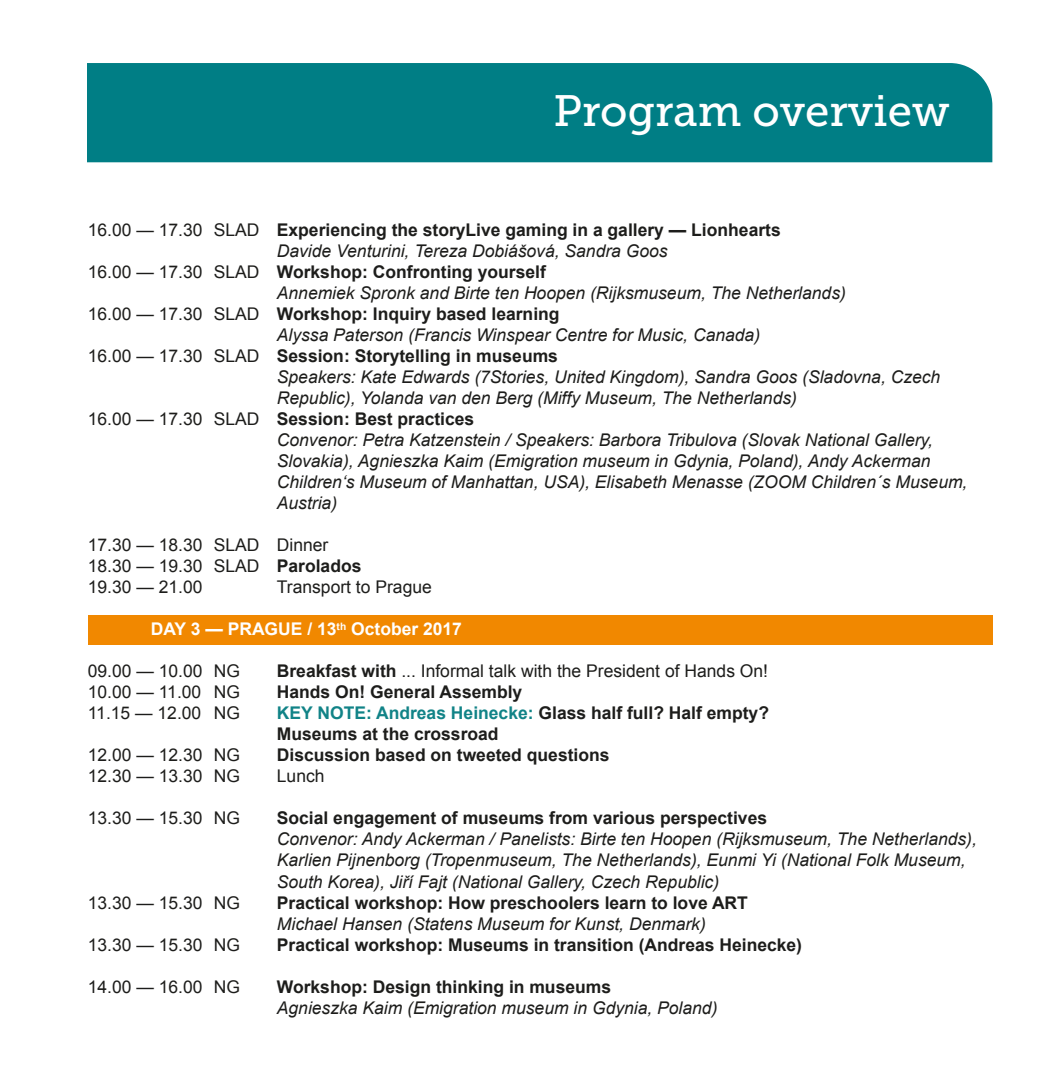
<style>
.page{position:relative;width:1042px;height:1092px;background:#fff}
.page>*{position:absolute;margin:0;border:0;box-sizing:border-box;transform-origin:0 0}
.t1{font:43.75px "Museo Slab 500";color:#fff}
.t2{font:italic 17.5px/21px "Arial";color:#1d1d1b}
.t3{font:700 17.5px/21px "Arial";color:#1d1d1b}
.t4{font:17.5px/21px "Arial";color:#1d1d1b}
.t5{font:700 17.5px "Arial";color:#fff}
.s1{font-weight:400}
.s2{font-weight:700}
.s3{color:#118387}
</style>
<div class="page">
<div style="left:88px;top:63px;width:904px;height:99px;background:#007e85"></div>
<div style="left:88px;top:615px;width:904px;height:29px;background:#f18800"></div>
<h1 class="t1" style="left:553px;top:87px;width:397px">Program overview</h1>
<p class="t3" style="left:88px;top:220px;width:694px"><span class="s1">16.00 — 17.30 SLAD</span> Experiencing the storyLive gaming in a gallery — Lionhearts</p>
<p class="t2" style="left:277px;top:241px;width:392px">Davide Venturini, Tereza Dobiášová, Sandra Goos</p>
<p class="t3" style="left:88px;top:262px;width:459px"><span class="s1">16.00 — 17.30 SLAD</span> Workshop: Confronting yourself</p>
<p class="t2" style="left:277px;top:283px;width:570px">Annemiek Spronk and Birte ten Hoopen (Rijksmuseum, The Netherlands)</p>
<p class="t3" style="left:88px;top:304px;width:473px"><span class="s1">16.00 — 17.30 SLAD</span> Workshop: Inquiry based learning</p>
<p class="t2" style="left:277px;top:325px;width:485px">Alyssa Paterson (Francis Winspear Centre for Music, Canada)</p>
<p class="t3" style="left:88px;top:346px;width:472px"><span class="s1">16.00 — 17.30 SLAD</span> Session: Storytelling in museums</p>
<p class="t2" style="left:277px;top:367px;width:665px">Speakers: Kate Edwards (7Stories, United Kingdom), Sandra Goos (Sladovna, Czech</p>
<p class="t2" style="left:277px;top:388px;width:522px">Republic), Yolanda van den Berg (Miffy Museum, The Netherlands)</p>
<p class="t3" style="left:88px;top:409px;width:388px"><span class="s1">16.00 — 17.30 SLAD</span> Session: Best practices</p>
<p class="t2" style="left:277px;top:430px;width:657px">Convenor: Petra Katzenstein / Speakers: Barbora Tribulova (Slovak National Gallery,</p>
<p class="t2" style="left:277px;top:451px;width:655px">Slovakia), Agnieszka Kaim (Emigration museum in Gdynia, Poland), Andy Ackerman</p>
<p class="t2" style="left:277px;top:472px;width:692px">Children‘s Museum of Manhattan, USA), Elisabeth Menasse (ZOOM Children´s Museum,</p>
<p class="t2" style="left:277px;top:493px;width:62px">Austria)</p>
<p class="t4" style="left:88px;top:535px;width:275px">17.30 — 18.30 SLAD Dinner<br>18.30 — 19.30 SLAD <span class="s2">Parolados<br></span>19.30 — 21.00</p>
<p class="t4" style="left:277px;top:577px;width:156px">Transport to Prague</p>
<p class="t5" style="left:151px;top:617px;width:313px">DAY 3 — PRAGUE / 13<sup>th</sup> October 2017</p>
<p class="t4" style="left:88px;top:661px;width:154px">09.00 — 10.00 NG</p>
<p class="t4" style="left:277px;top:661px;width:493px"><span class="s2">Breakfast with</span> ... Informal talk with the President of Hands On!</p>
<p class="t4" style="left:88px;top:682px;width:154px">10.00 — 11.00 NG</p>
<p class="t3" style="left:277px;top:682px;width:247px">Hands On! General Assembly</p>
<p class="t4" style="left:88px;top:703px;width:154px">11.15 — 12.00 NG</p>
<p class="t3" style="left:277px;top:703px;width:494px"><span class="s3">KEY NOTE: Andreas Heinecke:</span> Glass half full? Half empty?<br>Museums at the crossroad</p>
<p class="t4" style="left:88px;top:745px;width:154px">12.00 — 12.30 NG</p>
<p class="t3" style="left:277px;top:745px;width:334px">Discussion based on tweeted questions</p>
<p class="t4" style="left:88px;top:766px;width:154px">12.30 — 13.30 NG</p>
<p class="t4" style="left:277px;top:766px;width:49px">Lunch</p>
<p class="t4" style="left:88px;top:808px;width:154px">13.30 — 15.30 NG</p>
<p class="t3" style="left:277px;top:808px;width:492px">Social engagement of museums from various perspectives</p>
<p class="t2" style="left:277px;top:829px;width:701px">Convenor: Andy Ackerman / Panelists: Birte ten Hoopen (Rijksmuseum, The Netherlands),<br>Karlien Pijnenborg (Tropenmuseum, The Netherlands), Eunmi Yi (National Folk Museum,<br>South Korea), Jiří Fajt (National Gallery, Czech Republic)</p>
<p class="t4" style="left:88px;top:892px;width:154px">13.30 — 15.30 NG</p>
<p class="t3" style="left:277px;top:892px;width:472px">Practical workshop: How preschoolers learn to love ART</p>
<p class="t2" style="left:277px;top:913px;width:430px">Michael Hansen (Statens Museum for Kunst, Denmark)</p>
<p class="t4" style="left:88px;top:934px;width:154px">13.30 — 15.30 NG</p>
<p class="t3" style="left:277px;top:934px;width:527px">Practical workshop: Museums in transition (Andreas Heinecke)</p>
<p class="t4" style="left:88px;top:976px;width:154px">14.00 — 16.00 NG</p>
<p class="t3" style="left:277px;top:976px;width:336px">Workshop: Design thinking in museums</p>
<p class="t2" style="left:277px;top:997px;width:442px">Agnieszka Kaim (Emigration museum in Gdynia, Poland)</p>
</div>
